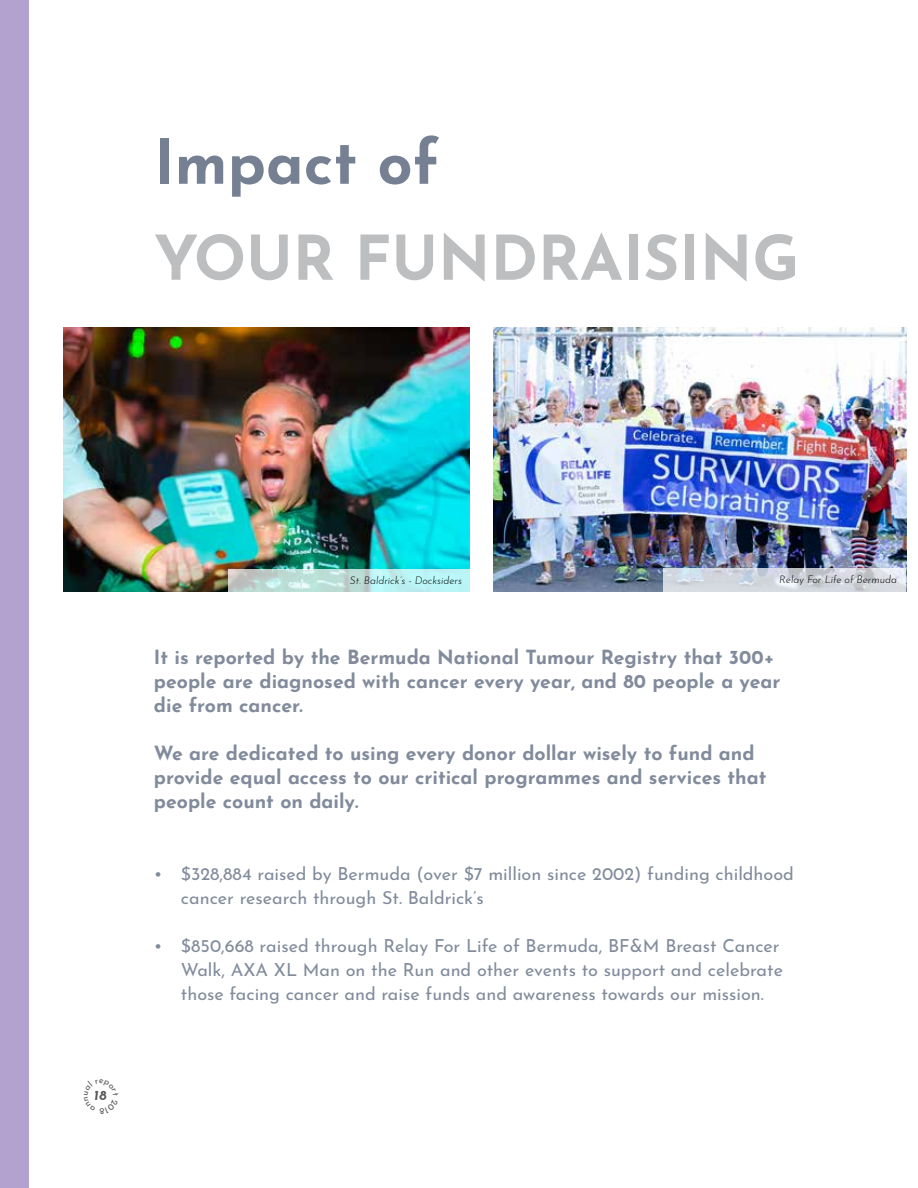
<style>
.page{position:relative;width:918px;height:1188px;background:#fff}
.page>*{position:absolute;margin:0;border:0;box-sizing:border-box;transform-origin:0 0}
.t1{font:700 61.5px "Josefin Sans";color:#bcbec0}
.t2{font:700 61.5px "Josefin Sans";color:#758192}
.t3{font:700 19.5px/24px "Josefin Sans";color:#818b9b}
.t4{font:18px/24px "Josefin Sans";color:#818b9b}
.t5{font:italic 700 13.5px "Josefin Sans";color:#58595b}
.t6{font:italic 300 10.5px "Josefin Sans";color:#000}
</style>
<div class="page">
<div style="left:0;top:0;width:29px;height:1188px;background:#b3a2cf"></div>
<img style="left:64px;top:328px;width:406px;height:264px">
<img style="left:493px;top:328px;width:413px;height:264px">
<svg style="left:228px;top:569px;width:242px;height:23px;background:#bee4e1"></svg>
<svg style="left:663px;top:568px;width:243px;height:24px;background:#d3d7df"></svg>
<h1 class="t2" style="left:154px;top:107px;width:287px">Impact of</h1>
<h1 class="t1" style="left:154px;top:203px;width:647px">YOUR FUNDRAISING</h1>
<p class="t5" style="left:94px;top:1083px;width:14px">18</p>
<p class="t6" style="left:350px;top:571px;width:113px">St. Baldrick’s - Docksiders</p>
<p class="t6" style="left:779px;top:571px;width:119px">Relay For Life of Bermuda</p>
<p class="t3" style="left:154px;top:642px;width:628px">It is reported by the Bermuda National Tumour Registry that 300+ people are diagnosed with cancer every year, and 80 people a year die from cancer.</p>
<p class="t3" style="left:154px;top:738px;width:614px">We are dedicated to using every donor dollar wisely to fund and provide equal access to our critical programmes and services that people count on daily.</p>
<p class="t4" style="left:181px;top:859px;width:614px;text-indent:-27px">• $328,884 raised by Bermuda (over $7 million since 2002) funding childhood cancer research through St. Baldrick’s</p>
<p class="t4" style="left:181px;top:931px;width:604px;text-indent:-27px">• $850,668 raised through Relay For Life of Bermuda, BF&amp;M Breast Cancer<br>Walk, AXA XL Man on the Run and other events to support and celebrate those facing cancer and raise funds and awareness towards our mission.</p>
</div>
